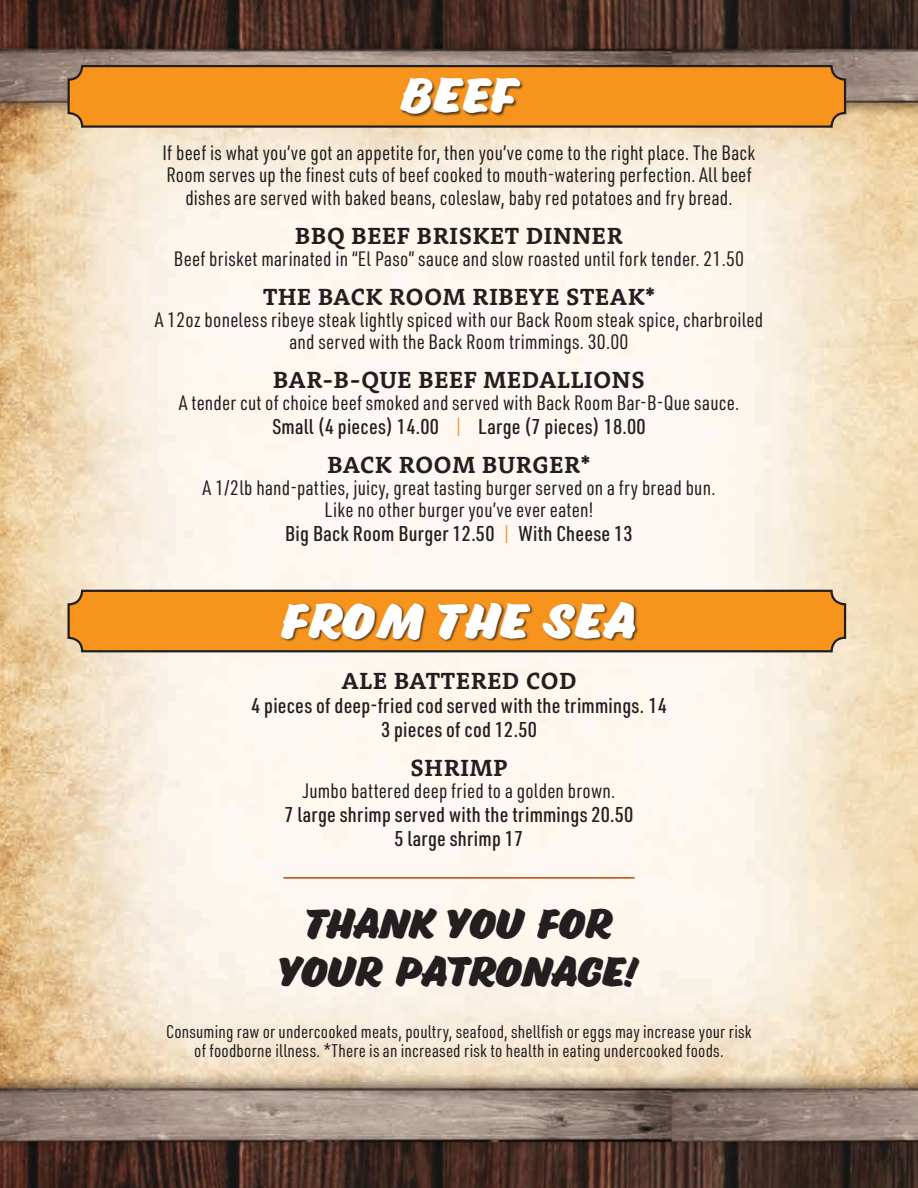
<style>
.page{position:relative;width:918px;height:1188px;background:#fff}
.page>*{position:absolute;margin:0;border:0;box-sizing:border-box;transform-origin:0 0}
.t1{font:45px "Eds Market Bold Slant";letter-spacing:.05em;color:#fff;scale:1.1 1}
.t2{font:37.95px/48px "Eds Market Bold Slant";letter-spacing:.02em;color:#231f20;text-align:center;scale:1.05 1}
.t3{font:700 24px "Rooney";letter-spacing:.03em;color:#231f20}
.t4{font:500 21px/24px "URWDIN Cond";letter-spacing:.01em;color:#231f20;text-align:center;scale:1.04 1}
.t5{font:20.4px/22px "URWDIN Cond";letter-spacing:.01em;color:#231f20;text-align:center;scale:1.04 1}
.t6{font:18px/19.5px "URWDIN Cond";letter-spacing:.01em;color:#231f20;text-align:center;scale:1.04 1}
.s1{font-weight:400;font-size:20.4px;color:#f7941d}
</style>
<div class="page">
<img style="left:0;top:0;width:918px;height:1188px">
<div style="left:69px;top:591px;width:776px;height:60px;background:#f7941d;border-radius:14px"></div>
<div style="left:68px;top:590px;width:778px;height:62px;border:2px solid #231f20;border-radius:14px"></div>
<div style="left:281px;top:602px;width:358px;height:41px;background:#231f20;opacity:.75"></div>
<div style="left:69px;top:66px;width:776px;height:61px;background:#f7941d;border-radius:14px"></div>
<div style="left:68px;top:65px;width:778px;height:63px;border:2px solid #231f20;border-radius:14px"></div>
<div style="left:400px;top:77px;width:124px;height:41px;background:#231f20;opacity:.75"></div>
<hr style="left:284px;top:877px;width:350px;height:2px;background:#c0632a">
<h1 class="t1" style="left:402px;top:71px;width:105px">BEEF</h1>
<p class="t5" style="left:163px;top:142px;width:572px">If beef is what you’ve got an appetite for, then you’ve come to the right place. The Back<br>Room serves up the finest cuts of beef cooked to mouth-watering perfection. All beef dishes are served with baked beans, coleslaw, baby red potatoes and fry bread.</p>
<p class="t3" style="left:295px;top:220px;width:329px">BBQ BEEF BRISKET DINNER</p>
<p class="t5" style="left:174px;top:247px;width:550px">Beef brisket marinated in “El Paso” sauce and slow roasted until fork tender. 21.50</p>
<p class="t3" style="left:263px;top:281px;width:394px">THE BACK ROOM RIBEYE STEAK*</p>
<p class="t5" style="left:155px;top:308px;width:587px">A 12oz boneless ribeye steak lightly spiced with our Back Room steak spice, charbroiled and served with the Back Room trimmings. 30.00</p>
<p class="t3" style="left:273px;top:364px;width:373px">BAR-B-QUE BEEF MEDALLIONS</p>
<p class="t5" style="left:179px;top:391px;width:540px">A tender cut of choice beef smoked and served with Back Room Bar-B-Que sauce.</p>
<p class="t4" style="left:272px;top:414px;width:360px">Small (4 pieces) 14.00 <span class="s1">|</span> Large (7 pieces) 18.00</p>
<p class="t3" style="left:328px;top:449px;width:265px">BACK ROOM BURGER*</p>
<p class="t5" style="left:203px;top:476px;width:495px">A 1/2lb hand-patties, juicy, great tasting burger served on a fry bread bun.<br>Like no other burger you’ve ever eaten!</p>
<p class="t4" style="left:285px;top:521px;width:336px">Big Back Room Burger 12.50 <span class="s1">|</span> With Cheese 13</p>
<h1 class="t1" style="left:282px;top:596px;width:323px">FROM THE SEA</h1>
<p class="t3" style="left:342px;top:665px;width:236px">ALE BATTERED COD</p>
<p class="t4" style="left:251px;top:693px;width:401px">4 pieces of deep-fried cod served with the trimmings. 14<br>3 pieces of cod 12.50</p>
<p class="t3" style="left:411px;top:752px;width:98px">SHRIMP</p>
<p class="t5" style="left:303px;top:780px;width:302px">Jumbo battered deep fried to a golden brown.</p>
<p class="t4" style="left:285px;top:802px;width:337px">7 large shrimp served with the trimmings 20.50<br>5 large shrimp 17</p>
<h2 class="t2" style="left:280px;top:901px;width:342px">THANK YOU FOR<br>YOUR PATRONAGE!</h2>
<p class="t6" style="left:166px;top:1021px;width:565px">Consuming raw or undercooked meats, poultry, seafood, shellfish or eggs may increase your risk of foodborne illness. *There is an increased risk to health in eating undercooked foods.</p>
</div>
